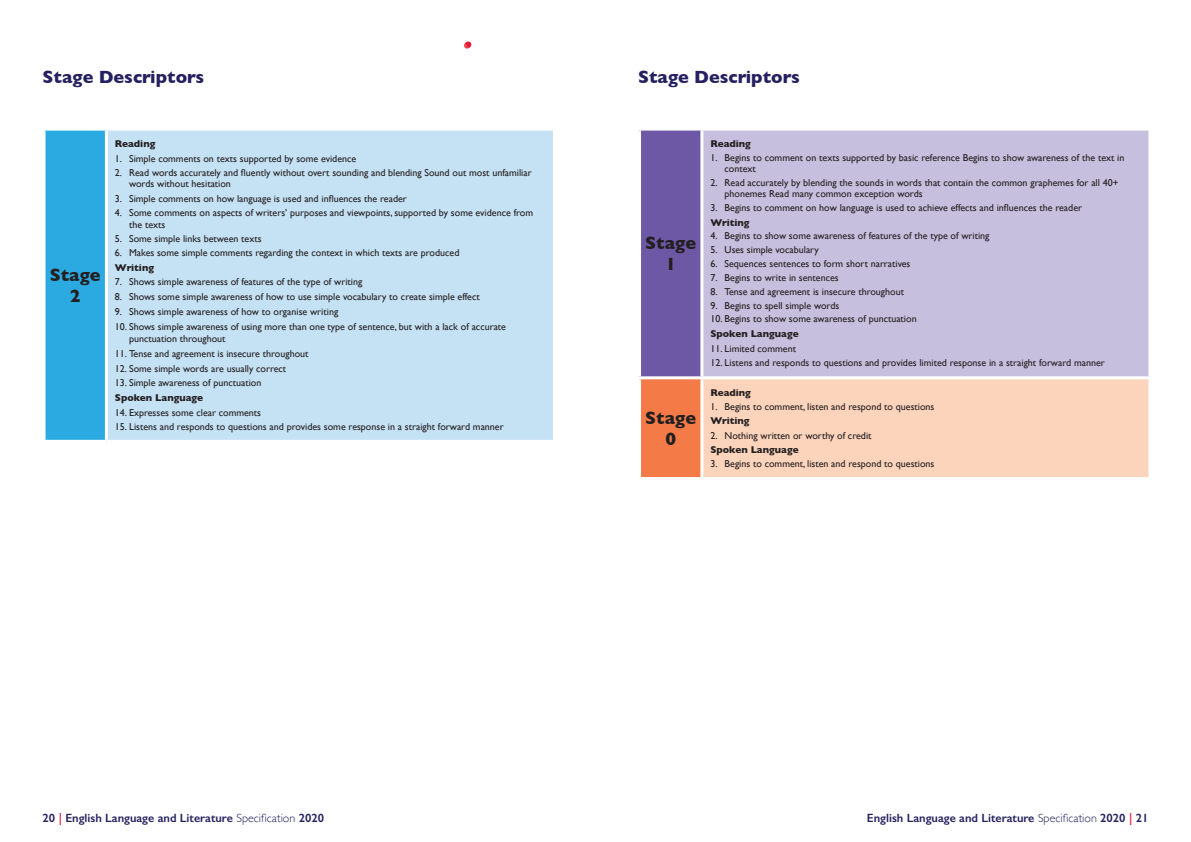
<style>
.page{position:relative;width:1191px;height:842px;background:#fff}
.page>*{position:absolute;margin:0;border:0;box-sizing:border-box;transform-origin:0 0}
.t1{font:700 18px "Gill Sans";color:#252160}
.t2{font:700 18px/21.6px "Gill Sans";color:#231f20;text-align:center}
.t3{font:600 12px "Gill Sans";color:#252160}
.t4{font:10px/11.5px "Gill Sans";color:#231f20}
.t5{font:700 10px "Gill Sans";color:#231f20}
.s1{color:#ed1a3b}
.s2{font-weight:300}
</style>
<div class="page">
<div style="left:44px;top:129px;width:62px;height:312px;background:#2baae1"></div>
<div style="left:106px;top:129px;width:448px;height:312px;background:#c5e1f4"></div>
<hr style="left:43px;top:128px;width:63px;height:3px;background:#fff">
<hr style="left:106px;top:128px;width:450px;height:3px;background:#fff">
<hr style="left:105px;top:131px;width:3px;height:309px;background:#fff">
<hr style="left:43px;top:440px;width:63px;height:3px;background:#fff">
<hr style="left:106px;top:440px;width:450px;height:3px;background:#fff">
<hr style="left:43px;top:131px;width:3px;height:309px;background:#fff">
<hr style="left:553px;top:131px;width:3px;height:309px;background:#fff">
<div style="left:639px;top:129px;width:63px;height:249px;background:#6c58a5"></div>
<div style="left:702px;top:129px;width:448px;height:249px;background:#c6bfde"></div>
<div style="left:639px;top:378px;width:63px;height:100px;background:#f47b47"></div>
<div style="left:702px;top:378px;width:448px;height:100px;background:#fcd3bb"></div>
<hr style="left:638px;top:128px;width:64px;height:3px;background:#fff">
<hr style="left:702px;top:128px;width:449px;height:3px;background:#fff">
<hr style="left:700px;top:131px;width:3px;height:245px;background:#fff">
<hr style="left:638px;top:376px;width:64px;height:3px;background:#fff">
<hr style="left:702px;top:376px;width:449px;height:3px;background:#fff">
<hr style="left:700px;top:379px;width:3px;height:98px;background:#fff">
<hr style="left:638px;top:477px;width:64px;height:3px;background:#fff">
<hr style="left:702px;top:477px;width:449px;height:3px;background:#fff">
<hr style="left:638px;top:131px;width:3px;height:245px;background:#fff">
<hr style="left:1148px;top:131px;width:3px;height:245px;background:#fff">
<hr style="left:638px;top:379px;width:3px;height:98px;background:#fff">
<hr style="left:1148px;top:379px;width:3px;height:98px;background:#fff">
<svg style="left:464px;top:42px;width:8px;height:7px"></svg>
<h1 class="t1" style="left:43px;top:63px;width:163px">Stage Descriptors</h1>
<h1 class="t1" style="left:638px;top:63px;width:163px">Stage Descriptors</h1>
<h1 class="t2" style="left:50px;top:263px;width:52px">Stage<br>2</h1>
<p class="t5" style="left:115px;top:136px;width:42px">Reading</p>
<p class="t4" style="left:115px;top:152px;width:243px">1. Simple comments on texts supported by some evidence</p>
<p class="t4" style="left:129px;top:167px;width:404px;text-indent:-14px">2. Read words accurately and fluently without overt sounding and blending Sound out most unfamiliar words without hesitation</p>
<p class="t4" style="left:115px;top:193px;width:293px">3. Simple comments on how language is used and influences the reader</p>
<p class="t4" style="left:129px;top:207px;width:405px;text-indent:-14px">4. Some comments on aspects of writers’ purposes and viewpoints, supported by some evidence from the texts</p>
<p class="t4" style="left:115px;top:233px;width:148px">5. Some simple links between texts</p>
<p class="t4" style="left:115px;top:247px;width:346px">6. Makes some simple comments regarding the context in which texts are produced</p>
<p class="t5" style="left:115px;top:259px;width:41px">Writing</p>
<p class="t4" style="left:115px;top:276px;width:249px">7. Shows simple awareness of features of the type of writing</p>
<p class="t4" style="left:115px;top:291px;width:366px">8. Shows some simple awareness of how to use simple vocabulary to create simple effect</p>
<p class="t4" style="left:115px;top:306px;width:225px">9. Shows simple awareness of how to organise writing</p>
<p class="t4" style="left:129px;top:320px;width:378px;line-height:12px;text-indent:-14px">10. Shows simple awareness of using more than one type of sentence, but with a lack of accurate punctuation throughout</p>
<p class="t4" style="left:115px;top:347px;width:195px">11. Tense and agreement is insecure throughout</p>
<p class="t4" style="left:115px;top:362px;width:173px">12. Some simple words are usually correct</p>
<p class="t4" style="left:115px;top:377px;width:148px">13. Simple awareness of punctuation</p>
<p class="t5" style="left:115px;top:389px;width:90px">Spoken Language</p>
<p class="t4" style="left:115px;top:406px;width:148px">14. Expresses some clear comments</p>
<p class="t4" style="left:115px;top:421px;width:390px">15. Listens and responds to questions and provides some response in a straight forward manner</p>
<h1 class="t2" style="left:645px;top:232px;width:52px">Stage<br>1</h1>
<h1 class="t2" style="left:645px;top:406px;width:52px">Stage<br>0</h1>
<p class="t5" style="left:710px;top:136px;width:42px">Reading</p>
<p class="t4" style="left:724px;top:152px;width:401px;line-height:11px;text-indent:-14px">1. Begins to comment on texts supported by basic reference Begins to show awareness of the text in context</p>
<p class="t4" style="left:724px;top:177px;width:395px;line-height:11px;text-indent:-14px">2. Read accurately by blending the sounds in words that contain the common graphemes for all 40+ phonemes Read many common exception words</p>
<p class="t4" style="left:710px;top:202px;width:373px">3. Begins to comment on how language is used to achieve effects and influences the reader</p>
<p class="t5" style="left:710px;top:214px;width:41px">Writing</p>
<p class="t4" style="left:710px;top:230px;width:281px">4. Begins to show some awareness of features of the type of writing</p>
<p class="t4" style="left:710px;top:244px;width:110px">5. Uses simple vocabulary</p>
<p class="t4" style="left:710px;top:258px;width:202px">6. Sequences sentences to form short narratives</p>
<p class="t4" style="left:710px;top:272px;width:130px">7. Begins to write in sentences</p>
<p class="t4" style="left:710px;top:286px;width:195px">8. Tense and agreement is insecure throughout</p>
<p class="t4" style="left:710px;top:299px;width:130px">9. Begins to spell simple words</p>
<p class="t4" style="left:710px;top:313px;width:208px">10. Begins to show some awareness of punctuation</p>
<p class="t5" style="left:710px;top:325px;width:90px">Spoken Language</p>
<p class="t4" style="left:710px;top:342px;width:87px">11. Limited comment</p>
<p class="t4" style="left:710px;top:357px;width:396px">12. Listens and responds to questions and provides limited response in a straight forward manner</p>
<p class="t5" style="left:710px;top:385px;width:42px">Reading</p>
<p class="t4" style="left:710px;top:401px;width:225px">1. Begins to comment, listen and respond to questions</p>
<p class="t5" style="left:710px;top:413px;width:41px">Writing</p>
<p class="t4" style="left:710px;top:430px;width:163px">2. Nothing written or worthy of credit</p>
<p class="t5" style="left:710px;top:442px;width:90px">Spoken Language</p>
<p class="t4" style="left:710px;top:458px;width:225px">3. Begins to comment, listen and respond to questions</p>
<p class="t3" style="left:43px;top:811px;width:283px">20 <span class="s1">|</span> English Language and Literature <span class="s2">Specification</span> 2020</p>
<p class="t3" style="left:867px;top:811px;width:283px">English Language and Literature <span class="s2">Specification</span> 2020 <span class="s1">|</span> 21</p>
</div>
